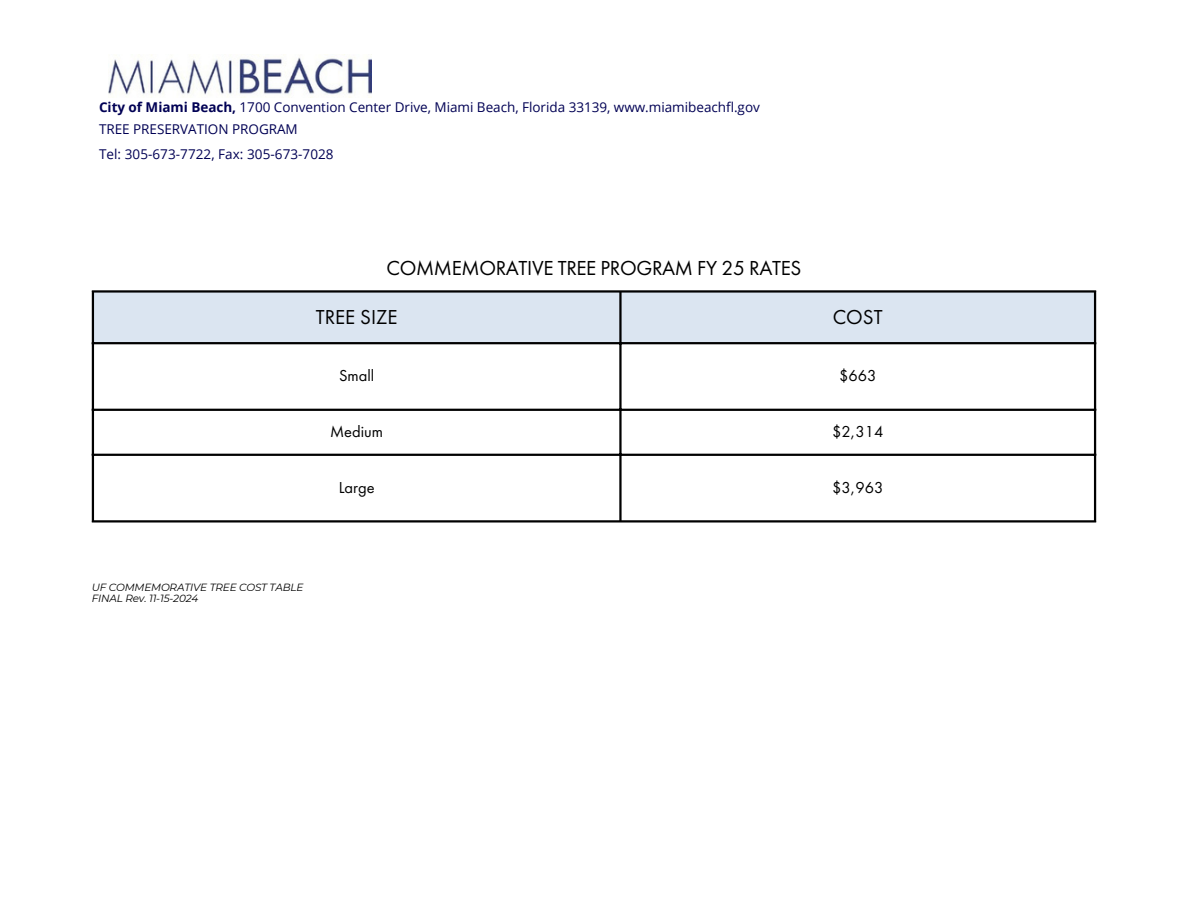
<style>
.page{position:relative;width:1188px;height:918px;background:#fff}
.page>*{position:absolute;margin:0;border:0;box-sizing:border-box;transform-origin:0 0}
.t1{font:21px "Futura PT";letter-spacing:-.015em;color:#000}
.t2{font:16.5px "Futura PT";color:#000}
.t3{font:13.5px/21.3px "Open Sans";color:#000054}
.t4{font:italic 10.5px "Montserrat";letter-spacing:-.015em;color:#000}
.s1{font-weight:700}
</style>
<div class="page">
<div style="left:94px;top:293px;width:1000px;height:49px;background:#dbe5f1"></div>
<hr style="left:92px;top:293px;width:2px;height:227px;background:#000">
<hr style="left:619px;top:293px;width:3px;height:227px;background:#000">
<hr style="left:1094px;top:293px;width:2px;height:227px;background:#000">
<hr style="left:92px;top:290px;width:1004px;height:3px;background:#000">
<hr style="left:92px;top:342px;width:1004px;height:2px;background:#000">
<hr style="left:92px;top:409px;width:1004px;height:2px;background:#000">
<hr style="left:92px;top:454px;width:1004px;height:2px;background:#000">
<hr style="left:92px;top:520px;width:1004px;height:3px;background:#000">
<img style="left:108px;top:54px;width:264px;height:43px">
<p class="t3" style="left:99px;top:97px;width:662px"><span class="s1">City of Miami Beach,</span> 1700 Convention Center Drive, Miami Beach, Florida 33139, www.miamibeachfl.gov<br>TREE PRESERVATION PROGRAM</p>
<p class="t3" style="left:99px;top:143px;width:236px">Tel: 305-673-7722, Fax: 305-673-7028</p>
<p class="t1" style="left:387px;top:255px;width:416px">COMMEMORATIVE TREE PROGRAM FY 25 RATES</p>
<p class="t1" style="left:316px;top:303px;width:83px">TREE SIZE</p>
<h2 class="t1" style="left:833px;top:303px;width:51px">COST</h2>
<h1 class="t2" style="left:339px;top:365px;width:37px">Small</h1>
<p class="t2" style="left:839px;top:365px;width:39px">$663</p>
<p class="t2" style="left:330px;top:421px;width:55px">Medium</p>
<p class="t2" style="left:832px;top:421px;width:53px">$2,314</p>
<p class="t4" style="left:92px;top:581px;width:213px">UF COMMEMORATIVE TREE COST TABLE</p>
<p class="t4" style="left:92px;top:592px;width:108px">FINAL Rev. 11-15-2024</p>
<p class="t2" style="left:339px;top:477px;width:37px">Large</p>
<p class="t2" style="left:832px;top:477px;width:53px">$3,963</p>
</div>
